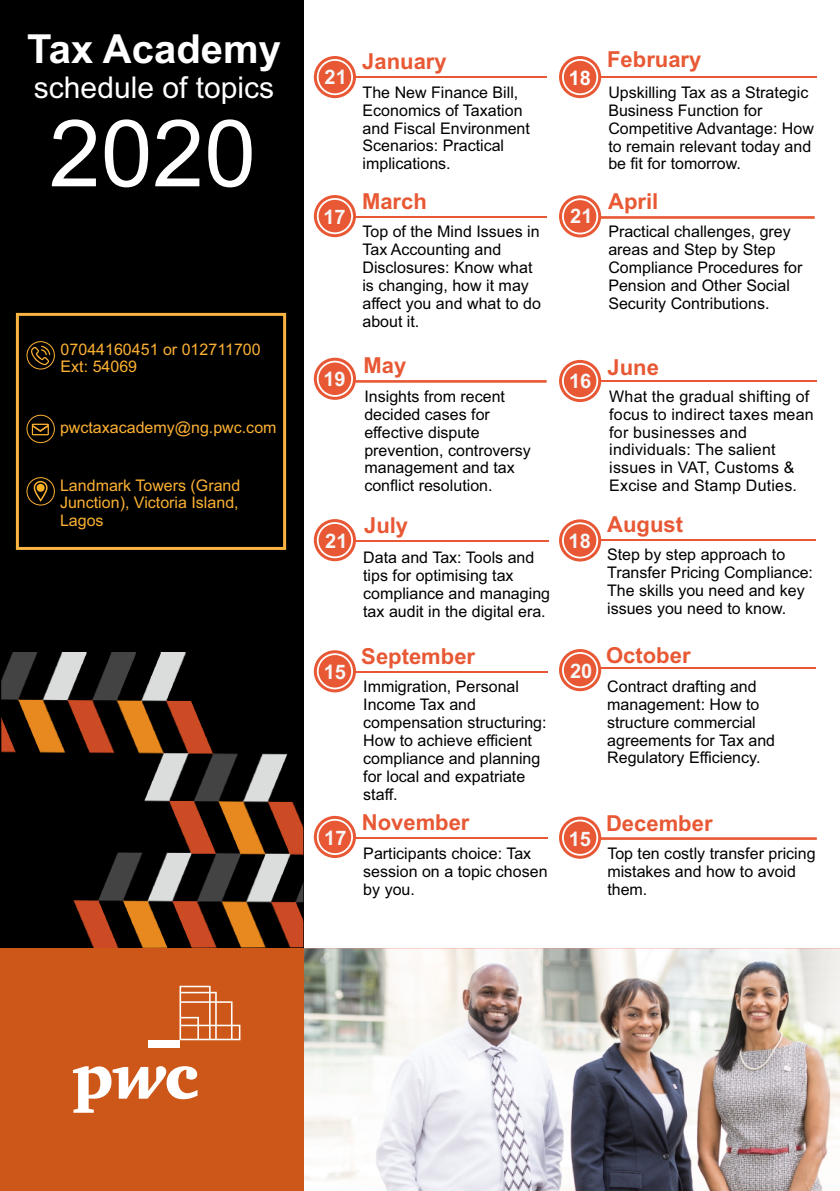
<style>
.page{position:relative;width:840px;height:1191px;background:#fff}
.page>*{position:absolute;margin:0;border:0;box-sizing:border-box;transform-origin:0 0}
.t1{font:93px "Arial";color:#fff}
.t2{font:700 40px "Arial";color:#fff}
.t3{font:30px "Arial";color:#fff}
.t4{font:700 22px "Arial";color:#e85834}
.t5{font:700 20px "Arial";color:#f6f6f7}
.t6{font:700 20px "Arial";color:#fff}
.t7{font:16px/17.8px "Arial";color:#000}
.t8{font:16px/17.8px "Arial";color:#fcb133}
</style>
<div class="page">
<hr style="left:570px;top:667px;width:245px;height:2px;background:#e85834">
<img style="left:303px;top:948px;width:536px;height:243px">
<div style="left:0;top:0;width:304px;height:948px;background:#000"></div>
<hr style="left:325px;top:76px;width:221px;height:2px;background:#e85834">
<hr style="left:325px;top:216px;width:221px;height:1px;background:#e85834">
<svg style="left:356px;top:380px;width:190px;height:2px"></svg>
<hr style="left:572px;top:76px;width:244px;height:2px;background:#e85834">
<svg style="left:601px;top:216px;width:213px;height:3px"></svg>
<hr style="left:571px;top:380px;width:245px;height:2px;background:#e85834">
<hr style="left:327px;top:540px;width:221px;height:2px;background:#e85834">
<hr style="left:571px;top:539px;width:244px;height:1px;background:#e85834">
<hr style="left:326px;top:671px;width:221px;height:1px;background:#e85834">
<hr style="left:324px;top:837px;width:223px;height:2px;background:#e85834">
<svg style="left:601px;top:837px;width:215px;height:2px"></svg>
<img style="left:1px;top:652px;width:302px;height:296px">
<div style="left:0;top:948px;width:303px;height:243px;background:#cc5719"></div>
<svg style="left:27px;top:342px;width:27px;height:27px"></svg>
<div style="left:26px;top:341px;width:29px;height:28px;border:1px solid #fcb133;border-radius:50%"></div>
<svg style="left:27px;top:415px;width:27px;height:27px"></svg>
<svg style="left:32px;top:424px;width:17px;height:11px"></svg>
<div style="left:26px;top:415px;width:29px;height:28px;border:1px solid #fcb133;border-radius:50%"></div>
<svg style="left:27px;top:477px;width:27px;height:28px"></svg>
<svg style="left:32px;top:477px;width:17px;height:28px"></svg>
<div style="left:26px;top:477px;width:29px;height:28px;border:1px solid #fcb133;border-radius:50%"></div>
<div style="left:16px;top:313px;width:270px;height:237px;border:3px solid #fbb341"></div>
<svg style="left:73px;top:1066px;width:124px;height:46px"></svg>
<div style="left:148px;top:1040px;width:31px;height:8px;background:#fff"></div>
<svg style="left:179px;top:985px;width:61px;height:55px"></svg>
<svg style="left:313px;top:56px;width:43px;height:42px"></svg>
<div style="left:318px;top:61px;width:33px;height:32px;background:#e85834;border-radius:50%"></div>
<svg style="left:313px;top:195px;width:43px;height:42px"></svg>
<div style="left:318px;top:200px;width:33px;height:32px;background:#e85834;border-radius:50%"></div>
<svg style="left:558px;top:56px;width:43px;height:42px"></svg>
<div style="left:563px;top:61px;width:33px;height:32px;background:#e85834;border-radius:50%"></div>
<svg style="left:558px;top:195px;width:43px;height:42px"></svg>
<div style="left:563px;top:200px;width:33px;height:33px;background:#e85834;border-radius:50%"></div>
<svg style="left:558px;top:360px;width:43px;height:42px"></svg>
<div style="left:563px;top:365px;width:33px;height:32px;background:#e85834;border-radius:50%"></div>
<svg style="left:558px;top:519px;width:43px;height:42px"></svg>
<div style="left:563px;top:524px;width:33px;height:32px;background:#e85834;border-radius:50%"></div>
<svg style="left:558px;top:649px;width:43px;height:42px"></svg>
<div style="left:563px;top:654px;width:33px;height:32px;background:#e85834;border-radius:50%"></div>
<svg style="left:558px;top:816px;width:43px;height:42px"></svg>
<div style="left:563px;top:821px;width:33px;height:33px;background:#e85834;border-radius:50%"></div>
<svg style="left:313px;top:358px;width:43px;height:42px"></svg>
<div style="left:318px;top:362px;width:33px;height:33px;background:#e85834;border-radius:50%"></div>
<svg style="left:313px;top:519px;width:43px;height:42px"></svg>
<div style="left:318px;top:524px;width:33px;height:32px;background:#e85834;border-radius:50%"></div>
<svg style="left:313px;top:650px;width:43px;height:42px"></svg>
<div style="left:318px;top:655px;width:33px;height:32px;background:#e85834;border-radius:50%"></div>
<svg style="left:313px;top:816px;width:43px;height:42px"></svg>
<div style="left:318px;top:820px;width:33px;height:33px;background:#e85834;border-radius:50%"></div>
<h2 class="t2" style="left:27px;top:34px;width:255px">Tax Academy</h2>
<h3 class="t3" style="left:34px;top:76px;width:242px">schedule of topics</h3>
<h1 class="t1" style="left:49px;top:119px;width:208px">2020</h1>
<p class="t8" style="left:61px;top:341px;width:201px">07044160451 or 012711700<br>Ext: 54069</p>
<p class="t8" style="left:60px;top:420px;width:218px">pwctaxacademy@ng.pwc.com</p>
<p class="t8" style="left:60px;top:477px;width:182px;text-align:justify">Landmark Towers (Grand Junction), Victoria Island, Lagos</p>
<p class="t5" style="left:324px;top:69px;width:24px">21</p>
<h3 class="t4" style="left:362px;top:53px;width:86px">January</h3>
<p class="t7" style="left:362px;top:85px;width:169px">The New Finance Bill,<br>Economics of Taxation and Fiscal Environment<br>Scenarios: Practical implications.</p>
<p class="t6" style="left:568px;top:70px;width:24px">18</p>
<h3 class="t4" style="left:607px;top:51px;width:96px">February</h3>
<p class="t7" style="left:608px;top:85px;width:207px">Upskilling Tax as a Strategic<br>Business Function for<br>Competitive Advantage: How to remain relevant today and be fit for tomorrow.</p>
<p class="t5" style="left:323px;top:209px;width:24px">17</p>
<h3 class="t4" style="left:362px;top:193px;width:66px">March</h3>
<p class="t7" style="left:362px;top:224px;width:180px">Top of the Mind Issues in<br>Tax Accounting and<br>Disclosures: Know what is changing, how it may affect you and what to do about it.</p>
<p class="t5" style="left:570px;top:208px;width:24px">21</p>
<h3 class="t4" style="left:608px;top:193px;width:52px">April</h3>
<p class="t7" style="left:608px;top:224px;width:195px">Practical challenges, grey areas and Step by Step<br>Compliance Procedures for<br>Pension and Other Social<br>Security Contributions.</p>
<p class="t5" style="left:323px;top:371px;width:24px">19</p>
<h3 class="t4" style="left:363px;top:357px;width:44px">May</h3>
<p class="t7" style="left:364px;top:389px;width:168px">Insights from recent decided cases for effective dispute prevention, controversy management and tax conflict resolution.</p>
<p class="t5" style="left:568px;top:374px;width:24px">16</p>
<h3 class="t4" style="left:607px;top:359px;width:53px">June</h3>
<p class="t7" style="left:609px;top:389px;width:206px">What the gradual shifting of focus to indirect taxes mean for businesses and individuals: The salient issues in VAT, Customs &amp;<br>Excise and Stamp Duties.</p>
<p class="t5" style="left:325px;top:533px;width:24px">21</p>
<h3 class="t4" style="left:364px;top:517px;width:46px">July</h3>
<p class="t7" style="left:363px;top:550px;width:188px">Data and Tax: Tools and tips for optimising tax compliance and managing tax audit in the digital era.</p>
<p class="t5" style="left:568px;top:533px;width:24px">18</p>
<h3 class="t4" style="left:607px;top:515px;width:77px">August</h3>
<p class="t7" style="left:606px;top:547px;width:207px">Step by step approach to<br>Transfer Pricing Compliance:<br>The skills you need and key issues you need to know.</p>
<p class="t5" style="left:323px;top:665px;width:24px">15</p>
<h3 class="t4" style="left:361px;top:647px;width:115px">September</h3>
<p class="t7" style="left:363px;top:679px;width:185px">Immigration, Personal<br>Income Tax and compensation structuring:<br>How to achieve efficient compliance and planning for local and expatriate staff.</p>
<p class="t5" style="left:570px;top:663px;width:24px">20</p>
<h3 class="t4" style="left:605px;top:647px;width:86px">October</h3>
<p class="t7" style="left:607px;top:679px;width:169px">Contract drafting and management: How to structure commercial agreements for Tax and<br>Regulatory Efficiency.</p>
<p class="t5" style="left:324px;top:831px;width:24px">17</p>
<h3 class="t4" style="left:361px;top:814px;width:109px">November</h3>
<p class="t7" style="left:363px;top:846px;width:186px">Participants choice: Tax session on a topic chosen by you.</p>
<p class="t5" style="left:568px;top:831px;width:24px">15</p>
<h3 class="t4" style="left:605px;top:814px;width:108px">December</h3>
<p class="t7" style="left:607px;top:846px;width:210px">Top ten costly transfer pricing mistakes and how to avoid them.</p>
</div>
